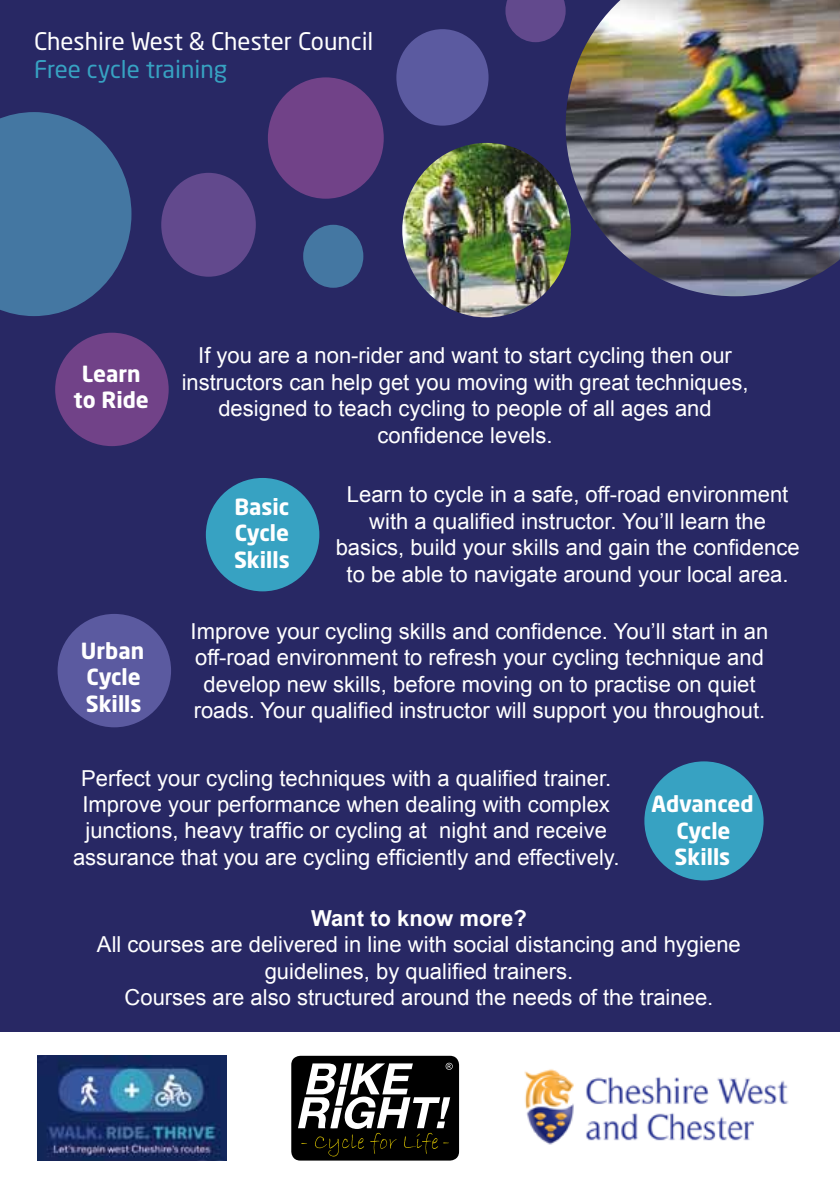
<style>
.page{position:relative;width:840px;height:1191px;background:#fff}
.page>*{position:absolute;margin:0;border:0;box-sizing:border-box;transform-origin:0 0}
.t1{font:24px "Neo Sans Std";color:#fff}
.t2{font:24px "Neo Sans Std";color:#37a2c2}
.t3{font:22px/26.4px "Arial";color:#fff;text-align:center}
.t4{font:700 22px/26.4px "Neo Sans Std";color:#fff;text-align:center}
.t5{font:700 22px "Arial";color:#fff}
</style>
<div class="page">
<div style="left:0;top:0;width:839px;height:1032px;background:#282864"></div>
<img style="left:565px;top:0;width:274px;height:296px">
<img style="left:402px;top:143px;width:168px;height:174px">
<svg style="left:0;top:112px;width:131px;height:204px"></svg>
<div style="left:396px;top:29px;width:92px;height:97px;background:#5b5aa0;border-radius:50%"></div>
<svg style="left:505px;top:0;width:60px;height:42px"></svg>
<div style="left:161px;top:173px;width:95px;height:104px;background:#62498d;border-radius:50%"></div>
<div style="left:268px;top:77px;width:115px;height:122px;background:#714288;border-radius:50%"></div>
<div style="left:303px;top:225px;width:60px;height:63px;background:#4477a2;border-radius:50%"></div>
<div style="left:55px;top:333px;width:113px;height:113px;background:#714288;border-radius:50%"></div>
<div style="left:206px;top:478px;width:113px;height:113px;background:#37a2c2;border-radius:50%"></div>
<div style="left:58px;top:614px;width:113px;height:113px;background:#5b5aa0;border-radius:50%"></div>
<div style="left:644px;top:761px;width:119px;height:119px;background:#37a2c2;border-radius:50%"></div>
<div style="left:291px;top:1055px;width:168px;height:105px;background:#000;border-radius:9px"></div>
<svg style="left:298px;top:1062px;width:154px;height:94px"></svg>
<img style="left:524px;top:1069px;width:265px;height:76px">
<img style="left:37px;top:1055px;width:189px;height:105px">
<p class="t1" style="left:34px;top:26px;width:341px">Cheshire West &amp; Chester Council</p>
<p class="t2" style="left:34px;top:55px;width:194px">Free cycle training</p>
<p class="t4" style="left:74px;top:359px;width:77px">Learn to Ride</p>
<p class="t4" style="left:81px;top:637px;width:65px;text-align:left">Urban<br>Cycle<br>Skills</p>
<p class="t3" style="left:182px;top:342px;width:568px">If you are a non-rider and want to start cycling then our instructors can help get you moving with great techniques, designed to teach cycling to people of all ages and confidence levels.</p>
<p class="t3" style="left:335px;top:482px;width:465px">Learn to cycle in a safe, off-road environment with a qualified instructor. You’ll learn the basics, build your skills and gain the confidence to be able to navigate around your local area.</p>
<p class="t3" style="left:190px;top:618px;width:579px">Improve your cycling skills and confidence. You’ll start in an off-road environment to refresh your cycling technique and develop new skills, before moving on to practise on quiet roads. Your qualified instructor will support you throughout.</p>
<p class="t4" style="left:234px;top:493px;width:57px;text-align:justify">Basic Cycle Skills</p>
<p class="t3" style="left:73px;top:765px;width:547px">Perfect your cycling techniques with a qualified trainer.<br>Improve your performance when dealing with complex junctions, heavy traffic or cycling at night and receive assurance that you are cycling efficiently and effectively.</p>
<p class="t4" style="left:651px;top:790px;width:104px">Advanced<br>Cycle<br>Skills</p>
<p class="t5" style="left:311px;top:903px;width:217px">Want to know more?</p>
<p class="t3" style="left:97px;top:931px;width:645px">All courses are delivered in line with social distancing and hygiene guidelines, by qualified trainers.<br>Courses are also structured around the needs of the trainee.</p>
</div>
